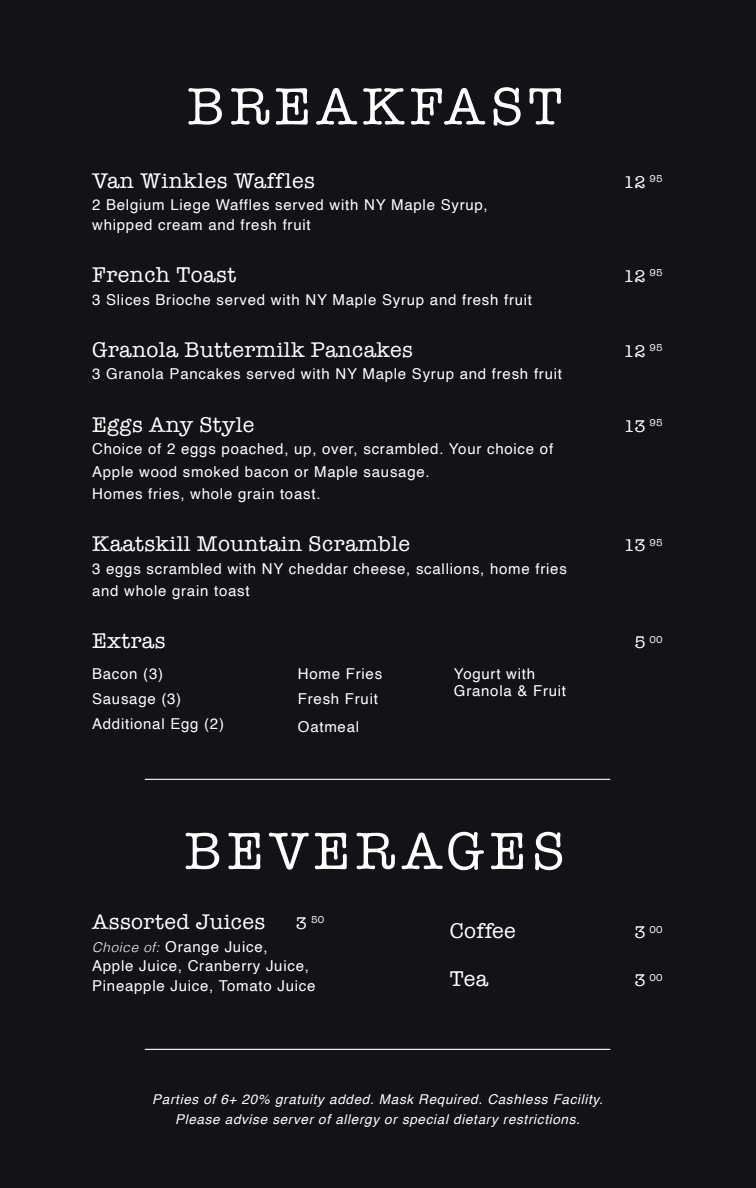
<style>
.page{position:relative;width:756px;height:1188px;background:#121217}
.page>*{position:absolute;margin:0;border:0;box-sizing:border-box;transform-origin:0 0}
.t1{font:54px "American Typewriter";letter-spacing:.1em;color:#fff}
.t2{font:21.9px "American Typewriter";letter-spacing:.02em;color:#fff}
.t3{font:17.4px "American Typewriter";letter-spacing:-.015em;color:#fff}
.t4{font:15px/19.5px "Helvetica";letter-spacing:.05em;color:#fff}
.t5{font:italic 13.5px/20.9px "Helvetica";letter-spacing:.05em;color:#fff;text-align:center}
.t6{font:10.2px "American Typewriter";letter-spacing:.025em;color:#fff}
.s1{font-size:17.4px}
.s2{font-weight:300;font-style:italic;font-size:13.5px}
</style>
<div class="page">
<hr style="left:145px;top:1049px;width:465px;height:1px;background:#fff">
<hr style="left:145px;top:779px;width:465px;height:1px;background:#fff">
<h1 class="t1" style="left:187px;top:65px;width:377px">BREAKFAST</h1>
<h2 class="t2" style="left:92px;top:164px;width:224px">Van Winkles Waffles</h2>
<p class="t3" style="left:624px;top:169px;width:41px">12 <sup>95</sup></p>
<p class="t4" style="left:92px;top:196px;width:397px">2 Belgium Liege Waffles served with NY Maple Syrup, whipped cream and fresh fruit</p>
<h2 class="t2" style="left:92px;top:258px;width:146px">French Toast</h2>
<p class="t3" style="left:624px;top:263px;width:41px">12 <sup>95</sup></p>
<p class="t4" style="left:92px;top:290px;width:442px">3 Slices Brioche served with NY Maple Syrup and fresh fruit</p>
<h2 class="t2" style="left:92px;top:333px;width:322px">Granola Buttermilk Pancakes</h2>
<p class="t3" style="left:624px;top:338px;width:41px">12 <sup>95</sup></p>
<p class="t4" style="left:92px;top:365px;width:471px">3 Granola Pancakes served with NY Maple Syrup and fresh fruit</p>
<h2 class="t2" style="left:92px;top:408px;width:164px">Eggs Any Style</h2>
<p class="t3" style="left:624px;top:413px;width:40px">13 <sup>95</sup></p>
<p class="t4" style="left:92px;top:438px;width:463px;line-height:22.4px">Choice of 2 eggs poached, up, over, scrambled. Your choice of<br>Apple wood smoked bacon or Maple sausage.<br>Homes fries, whole grain toast.</p>
<h2 class="t2" style="left:92px;top:527px;width:319px">Kaatskill Mountain Scramble</h2>
<p class="t3" style="left:624px;top:532px;width:40px">13 <sup>95</sup></p>
<p class="t4" style="left:92px;top:558px;width:476px;line-height:22.4px">3 eggs scrambled with NY cheddar cheese, scallions, home fries and whole grain toast</p>
<h2 class="t2" style="left:92px;top:624px;width:75px">Extras</h2>
<p class="t6" style="left:634px;top:631px;width:30px"><span class="s1">5</span> 00</p>
<p class="t4" style="left:92px;top:661px;width:133px;line-height:25.3px">Bacon (3)<br>Sausage (3)<br>Additional Egg (2)</p>
<p class="t4" style="left:298px;top:661px;width:86px;line-height:25.3px">Home Fries<br>Fresh Fruit</p>
<p class="t4" style="left:298px;top:718px;width:63px">Oatmeal</p>
<p class="t4" style="left:454px;top:665px;width:114px;line-height:17.9px">Yogurt with<br>Granola &amp; Fruit</p>
<h1 class="t1" style="left:185px;top:810px;width:382px">BEVERAGES</h1>
<h2 class="t2" style="left:92px;top:905px;width:175px">Assorted Juices</h2>
<p class="t6" style="left:296px;top:912px;width:30px"><span class="s1">3</span> 50</p>
<p class="t4" style="left:92px;top:937px;width:225px"><span class="s2">Choice of:</span> Orange Juice,<br>Apple Juice, Cranberry Juice,<br>Pineapple Juice, Tomato Juice</p>
<h2 class="t2" style="left:450px;top:914px;width:67px">Coffee</h2>
<p class="t6" style="left:634px;top:921px;width:30px"><span class="s1">3</span> 00</p>
<h2 class="t2" style="left:450px;top:962px;width:40px">Tea</h2>
<p class="t6" style="left:634px;top:969px;width:30px"><span class="s1">3</span> 00</p>
<p class="t5" style="left:152px;top:1089px;width:452px">Parties of 6+ 20% gratuity added. Mask Required. Cashless Facility.<br>Please advise server of allergy or special dietary restrictions.</p>
</div>
